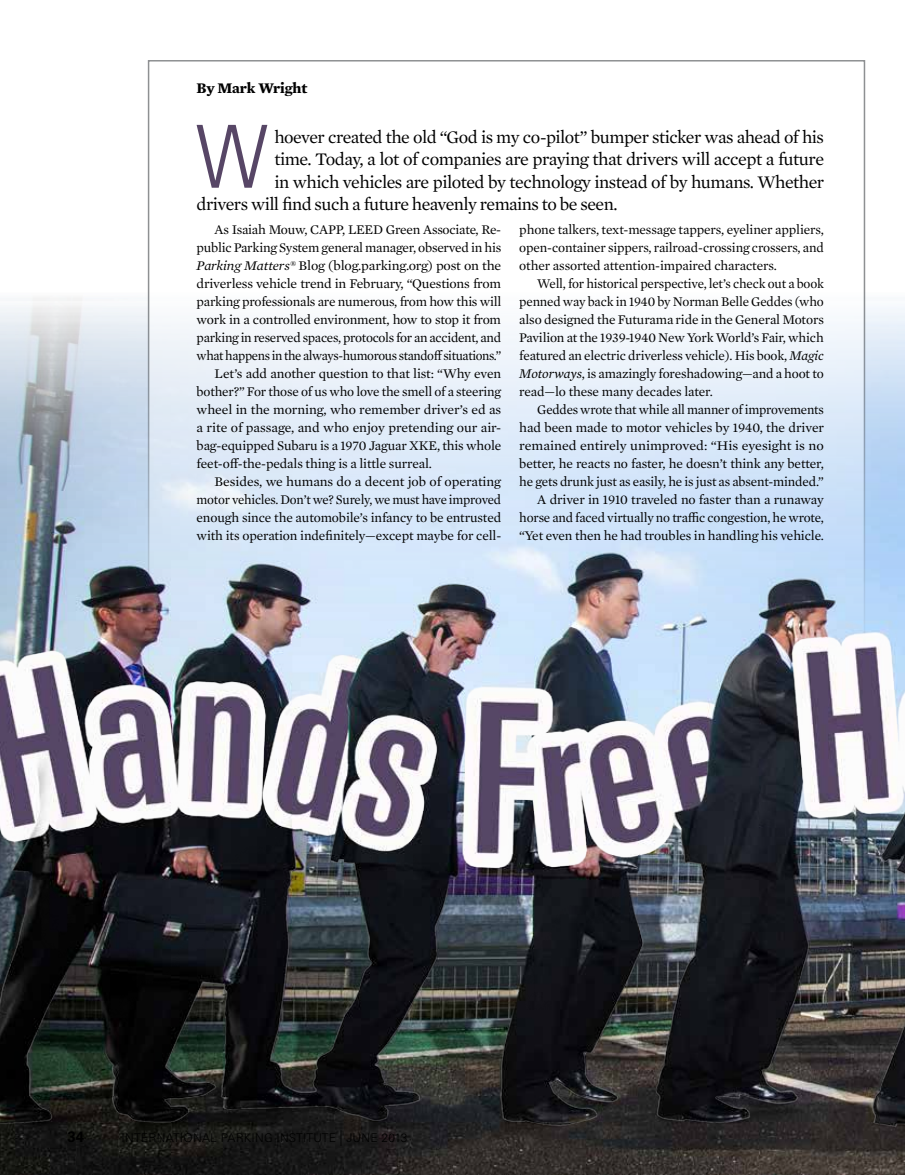
<style>
.page{position:relative;width:905px;height:1175px;background:#fff}
.page>*{position:absolute;margin:0;border:0;box-sizing:border-box;transform-origin:0 0}
.t1{font:300 condensed 87px "Univers LT Std";color:#574666}
.t2{font:18px "Mercury Text G1";letter-spacing:-.03em;color:#000}
.t3{font:700 15px "Mercury Text G1";letter-spacing:-.01em;color:#000}
.t4{font:700 15px "Univers LT Std";color:#000}
.t5{font:13.5px/18px "Mercury Text G1";letter-spacing:-.015em;color:#000;text-align:justify}
.t6{font:13.5px "Mercury Text G1";letter-spacing:-.015em;color:#000;scale:.96 1}
.t7{font:300 12px "Univers LT Std";letter-spacing:.02em;color:#000}
.s1{font-style:italic}
.s2{font-weight:300;font-size:12px}
.s3{font-size:15.6px}
</style>
<div class="page">
<img style="left:0;top:225px;width:904px;height:949px">
<svg style="left:148px;top:60px;width:717px;height:688px"></svg>
<p class="t3" style="left:196px;top:77px;width:112px">By Mark Wright</p>
<h1 class="t1" style="left:196px;top:105px;width:74px">W</h1>
<h2 class="t2" style="left:274px;top:124px;width:551px">hoever created the old “God is my co-pilot” bumper sticker was ahead of his</h2>
<h2 class="t2" style="left:274px;top:146px;width:551px">time. Today, a lot of companies are praying that drivers will accept a future</h2>
<h2 class="t2" style="left:274px;top:169px;width:551px">in which vehicles are piloted by technology instead of by humans. Whether</h2>
<h2 class="t2" style="left:196px;top:191px;width:422px">drivers will find such a future heavenly remains to be seen.</h2>
<p class="t5" style="left:214px;top:220px;width:288px">As Isaiah Mouw, CAPP, LEED Green Associate, Re-</p>
<p class="t5" style="left:196px;top:238px;width:306px">public Parking System general manager, observed in his</p>
<p class="t5" style="left:196px;top:256px;width:306px"><span class="s1">Parking Matters®</span> Blog (blog.parking.org) post on the</p>
<p class="t5" style="left:196px;top:274px;width:306px">driverless vehicle trend in February, “Questions from</p>
<p class="t5" style="left:196px;top:292px;width:306px">parking professionals are numerous, from how this will</p>
<p class="t5" style="left:196px;top:310px;width:306px">work in a controlled environment, how to stop it from</p>
<p class="t5" style="left:196px;top:328px;width:306px">parking in reserved spaces, protocols for an accident, and</p>
<p class="t6" style="left:196px;top:346px;width:319px">what happens in the always-humorous standoff situations.”</p>
<p class="t5" style="left:214px;top:364px;width:288px">Let’s add another question to that list: “Why even</p>
<p class="t5" style="left:196px;top:382px;width:306px">bother?” For those of us who love the smell of a steering</p>
<p class="t5" style="left:196px;top:400px;width:306px">wheel in the morning, who remember driver’s ed as</p>
<p class="t5" style="left:196px;top:418px;width:306px">a rite of passage, and who enjoy pretending our air-</p>
<p class="t5" style="left:196px;top:436px;width:306px">bag-equipped Subaru is a 1970 Jaguar XKE, this whole</p>
<p class="t5" style="left:196px;top:454px;width:237px">feet-off-the-pedals thing is a little surreal.</p>
<p class="t5" style="left:214px;top:472px;width:288px">Besides, we humans do a decent job of operating</p>
<p class="t6" style="left:196px;top:490px;width:319px">motor vehicles. Don’t we? Surely, we must have improved</p>
<p class="t5" style="left:196px;top:508px;width:306px">enough since the automobile’s infancy to be entrusted</p>
<p class="t5" style="left:196px;top:526px;width:306px">with its operation indefinitely—except maybe for cell-</p>
<p class="t5" style="left:519px;top:220px;width:306px">phone talkers, text-message tappers, eyeliner appliers, open-container sippers, railroad-crossing crossers, and other assorted attention-impaired characters.</p>
<p class="t5" style="left:519px;top:274px;width:306px;text-indent:18px">Well, for historical perspective, let’s check out a book penned way back in 1940 by Norman Belle Geddes (who also designed the Futurama ride in the General Motors Pavilion at the 1939-1940 New York World’s Fair, which featured an electric driverless vehicle). His book, <span class="s1">Magic Motorways</span>, is amazingly foreshadowing—and a hoot to read—lo these many decades later.</p>
<p class="t5" style="left:519px;top:400px;width:306px;text-align:right">Geddes wrote that while all manner of improvements had been made to motor vehicles by 1940, the driver remained entirely unimproved: “His eyesight is no better, he reacts no faster, he doesn’t think any better, he gets drunk just as easily, he is just as absent-minded.” A driver in 1910 traveled no faster than a runaway horse and faced virtually no traffic congestion, he wrote, “Yet even then he had troubles in handling his vehicle.</p>
<p class="t4" style="left:68px;top:1127px;width:34px">34 <span class="s2">IN</span></p>
<p class="t7" style="left:134px;top:1130px;width:275px">TE RNATIONAL PARKIN G INSTITUTE <span class="s3">|</span> JUNE 2013</p>
</div>
